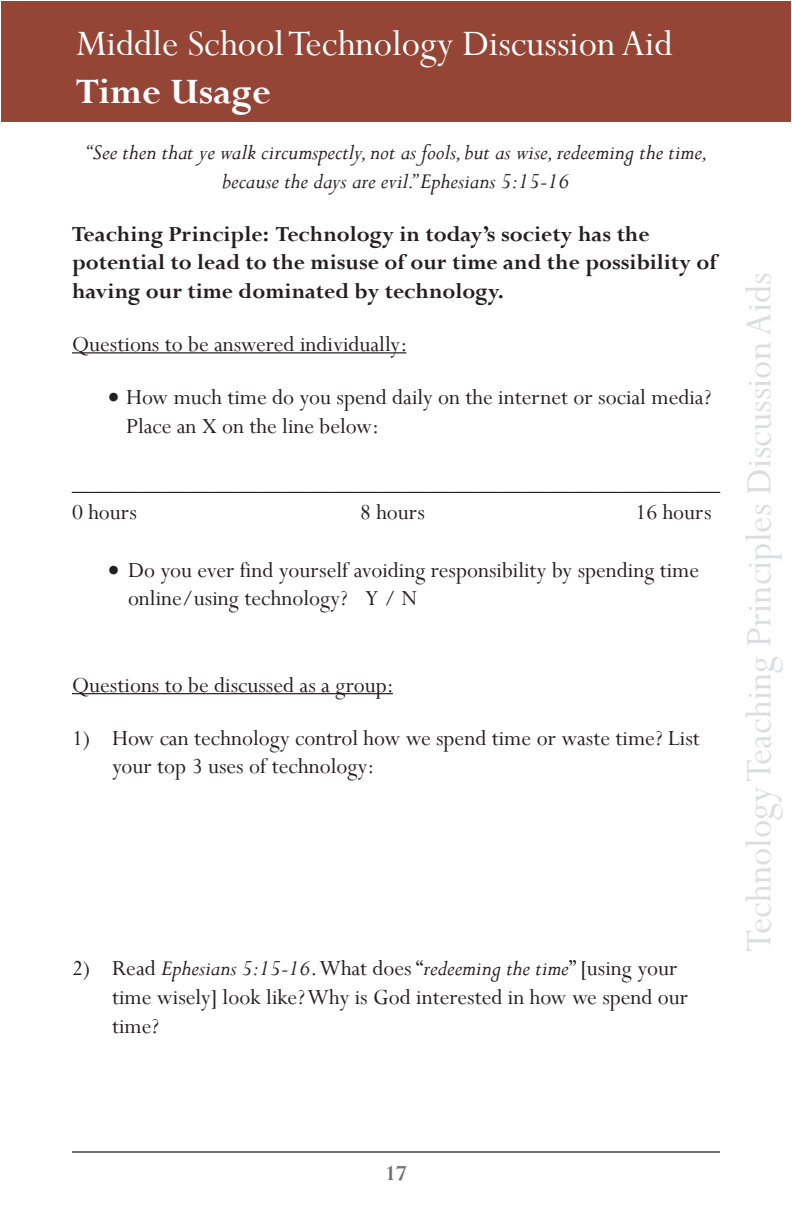
<style>
.page{position:relative;width:792px;height:1224px;background:#fff}
.page>*{position:absolute;margin:0;border:0;box-sizing:border-box;transform-origin:0 0}
.t1{font:40px "Perpetua";color:#dcdddf}
.Endnote_Text{font:40px "Perpetua";color:#fff}
.Endnote_Text-2{font:700 40px "Perpetua";color:#fff}
.Endnote_Text-3{font:24px/28.8px "Perpetua";color:#231f20}
.Endnote_Text-4{font:700 24px/28.8px "Perpetua";color:#231f20}
.Endnote_Text-5{font:italic 24px/28.8px "Perpetua";color:#231f20;text-align:center}
.t2{font:700 24px "Perpetua";color:#717275}
.s1{font-style:italic}
</style>
<div class="page">
<hr style="left:72px;top:1151px;width:648px;height:2px;background:#717275">
<hr style="left:72px;top:352px;width:334px;height:1px;background:#231f20">
<hr style="left:72px;top:693px;width:321px;height:1px;background:#231f20">
<div style="left:1px;top:1px;width:790px;height:120px;background:#954535"></div>
<p class="Endnote_Text" style="left:76px;top:19px;width:598px">Middle School Technology Discussion Aid</p>
<p class="Endnote_Text-2" style="left:76px;top:67px;width:196px">Time Usage</p>
<p class="Endnote_Text-5" style="left:86px;top:137px;width:623px">“See then that ye walk circumspectly, not as fools, but as wise, redeeming the time, because the days are evil.” Ephesians 5:15-16</p>
<p class="Endnote_Text-4" style="left:72px;top:219px;width:647px">Teaching Principle: Technology in today’s society has the potential to lead to the misuse of our time and the possibility of having our time dominated by technology.</p>
<p class="Endnote_Text-3" style="left:72px;top:329px;width:337px">Questions to be answered individually:</p>
<p class="Endnote_Text-3" style="left:126px;top:382px;width:587px;text-indent:-18px">• How much time do you spend daily on the internet or social media?<br>Place an X on the line below:</p>
<p class="Endnote_Text-3" style="left:72px;top:469px;width:649px">______________________________________________________</p>
<p class="Endnote_Text-3" style="left:72px;top:497px;width:67px">0 hours</p>
<p class="Endnote_Text-3" style="left:360px;top:497px;width:67px">8 hours</p>
<p class="Endnote_Text-3" style="left:635px;top:497px;width:78px">16 hours</p>
<p class="Endnote_Text-3" style="left:128px;top:555px;width:573px;text-indent:-20px">• Do you ever find yourself avoiding responsibility by spending time online/using technology? Y / N</p>
<p class="Endnote_Text-3" style="left:72px;top:670px;width:323px">Questions to be discussed as a group:</p>
<p class="Endnote_Text-3" style="left:112px;top:723px;width:589px;text-indent:-40px">1) How can technology control how we spend time or waste time? List your top 3 uses of technology:</p>
<p class="Endnote_Text-3" style="left:112px;top:953px;width:578px;text-indent:-40px">2) Read <span class="s1">Ephesians 5:15-16</span>. What does “<span class="s1">redeeming the time</span>” [using your time wisely] look like? Why is God interested in how we spend our time?</p>
<p class="t1" style="left:734px;top:952px;width:681px;rotate:-90deg">Technology Teaching Principles Discussion Aids</p>
<p class="t2" style="left:385px;top:1158px;width:23px">17</p>
</div>
